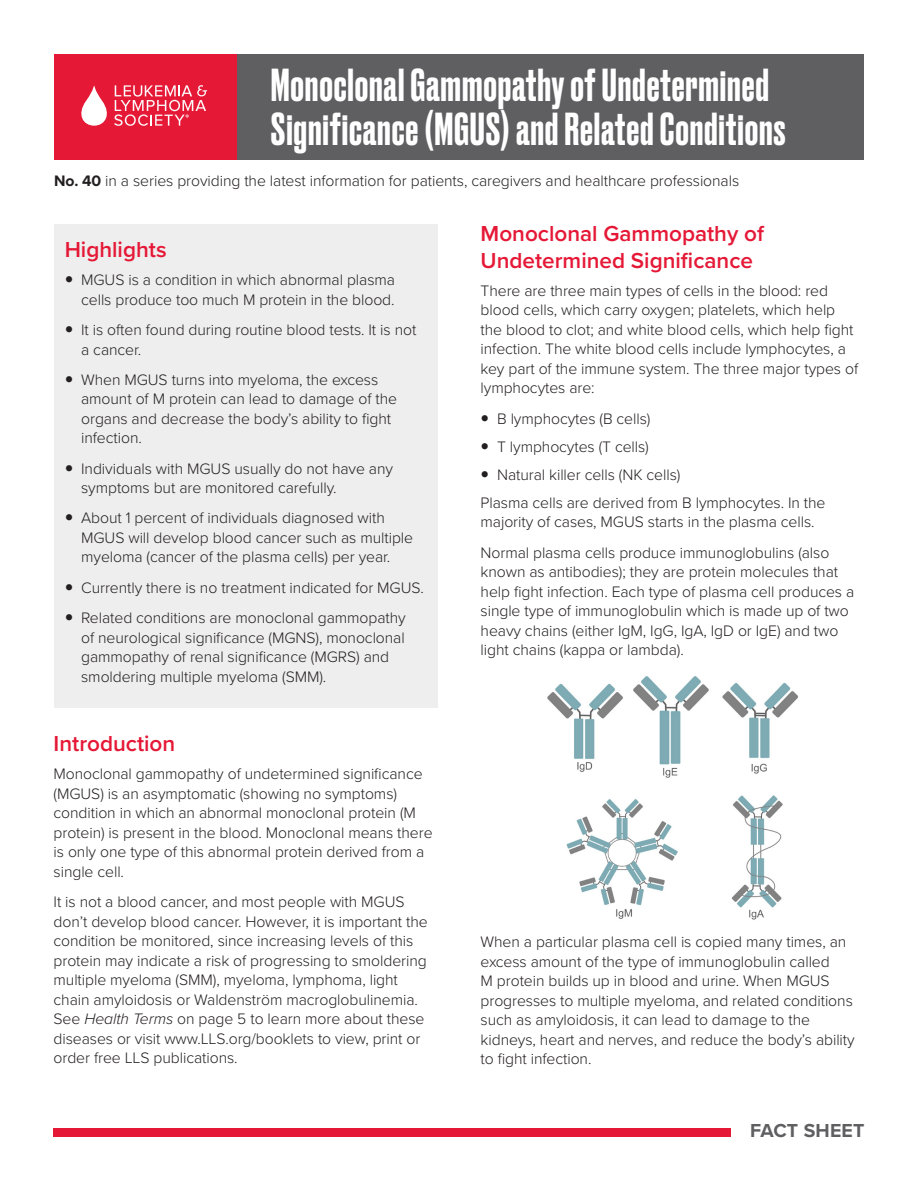
<style>
.page{position:relative;width:918px;height:1188px;background:#fff}
.page>*{position:absolute;margin:0;border:0;box-sizing:border-box;transform-origin:0 0}
.t1{font:500 43.5px/43.5px "Druk";letter-spacing:.02em;color:#fff}
.Large_Red_Subheads{font:600 22.5px/27px "Proxima Nova";color:#e51836}
.Large_Red_Subheads-2{font:700 19.5px "Proxima Nova";letter-spacing:.01em;color:#5f5f62}
.Body_Text{font:300 15.75px/19.5px "Proxima Nova";letter-spacing:-.005em;color:#231f20}
.Body_text{font:300 15.75px "Proxima Nova";letter-spacing:-.005em;color:#231f20}
.s1{font-weight:700}
.s2{font-style:italic}
</style>
<div class="page">
<div style="left:230px;top:54px;width:634px;height:106px;background:#5f5f62"></div>
<div style="left:54px;top:54px;width:183px;height:106px;background:#e51836"></div>
<svg style="left:81px;top:85px;width:126px;height:41px"></svg>
<div style="left:54px;top:1128px;width:677px;height:9px;background:#e51836"></div>
<div style="left:54px;top:224px;width:383px;height:484px;background:#eeeeef"></div>
<img style="left:547px;top:676px;width:251px;height:244px">
<p class="t1" style="left:271px;top:61px;width:516px">Monoclonal Gammopathy of Undetermined<br>Significance (MGUS) and Related Conditions</p>
<p class="Body_text" style="left:54px;top:169px;width:687px"><span class="s1">No. 40</span> in a series providing the latest information for patients, caregivers and healthcare professionals</p>
<p class="Large_Red_Subheads" style="left:65px;top:235px;width:103px">Highlights</p>
<p class="Body_Text" style="left:81px;top:269px;width:315px">MGUS is a condition in which abnormal plasma cells produce too much M protein in the blood.</p>
<p class="Body_Text" style="left:81px;top:319px;width:337px">It is often found during routine blood tests. It is not a cancer.</p>
<p class="Body_Text" style="left:81px;top:369px;width:317px">When MGUS turns into myeloma, the excess amount of M protein can lead to damage of the organs and decrease the body’s ability to fight infection.</p>
<p class="Body_Text" style="left:81px;top:458px;width:313px">Individuals with MGUS usually do not have any symptoms but are monitored carefully.</p>
<p class="Body_Text" style="left:81px;top:508px;width:333px">About 1 percent of individuals diagnosed with<br>MGUS will develop blood cancer such as multiple myeloma (cancer of the plasma cells) per year.</p>
<p class="Body_Text" style="left:81px;top:577px;width:344px">Currently there is no treatment indicated for MGUS.</p>
<p class="Body_Text" style="left:81px;top:607px;width:326px">Related conditions are monoclonal gammopathy of neurological significance (MGNS), monoclonal gammopathy of renal significance (MGRS) and smoldering multiple myeloma (SMM).</p>
<p class="Large_Red_Subheads" style="left:54px;top:729px;width:123px">Introduction</p>
<p class="Body_Text" style="left:54px;top:763px;width:381px">Monoclonal gammopathy of undetermined significance (MGUS) is an asymptomatic (showing no symptoms) condition in which an abnormal monoclonal protein (M protein) is present in the blood. Monoclonal means there is only one type of this abnormal protein derived from a single cell.</p>
<p class="Body_Text" style="left:54px;top:891px;width:376px">It is not a blood cancer, and most people with MGUS don’t develop blood cancer. However, it is important the condition be monitored, since increasing levels of this protein may indicate a risk of progressing to smoldering multiple myeloma (SMM), myeloma, lymphoma, light chain amyloidosis or Waldenström macroglobulinemia.<br>See <span class="s2">Health Terms</span> on page 5 to learn more about these diseases or visit www.LLS.org/booklets to view, print or order free LLS publications.</p>
<p class="Large_Red_Subheads" style="left:481px;top:219px;width:285px">Monoclonal Gammopathy of<br>Undetermined Significance</p>
<p class="Body_Text" style="left:481px;top:280px;width:379px">There are three main types of cells in the blood: red blood cells, which carry oxygen; platelets, which help the blood to clot; and white blood cells, which help fight infection. The white blood cells include lymphocytes, a key part of the immune system. The three major types of lymphocytes are:</p>
<p class="Body_Text" style="left:497px;top:408px;width:155px">B lymphocytes (B cells)</p>
<p class="Body_Text" style="left:497px;top:436px;width:153px">T lymphocytes (T cells)</p>
<p class="Body_Text" style="left:497px;top:464px;width:185px">Natural killer cells (NK cells)</p>
<p class="Body_Text" style="left:481px;top:492px;width:346px">Plasma cells are derived from B lymphocytes. In the majority of cases, MGUS starts in the plasma cells.</p>
<p class="Body_Text" style="left:481px;top:542px;width:375px">Normal plasma cells produce immunoglobulins (also known as antibodies); they are protein molecules that help fight infection. Each type of plasma cell produces a single type of immunoglobulin which is made up of two heavy chains (either IgM, IgG, IgA, IgD or IgE) and two light chains (kappa or lambda).</p>
<p class="Body_Text" style="left:481px;top:932px;width:376px">When a particular plasma cell is copied many times, an excess amount of the type of immunoglobulin called<br>M protein builds up in blood and urine. When MGUS progresses to multiple myeloma, and related conditions such as amyloidosis, it can lead to damage to the kidneys, heart and nerves, and reduce the body’s ability to fight infection.</p>
<p class="Large_Red_Subheads-2" style="left:750px;top:1116px;width:116px">FACT SHEET</p>
</div>
